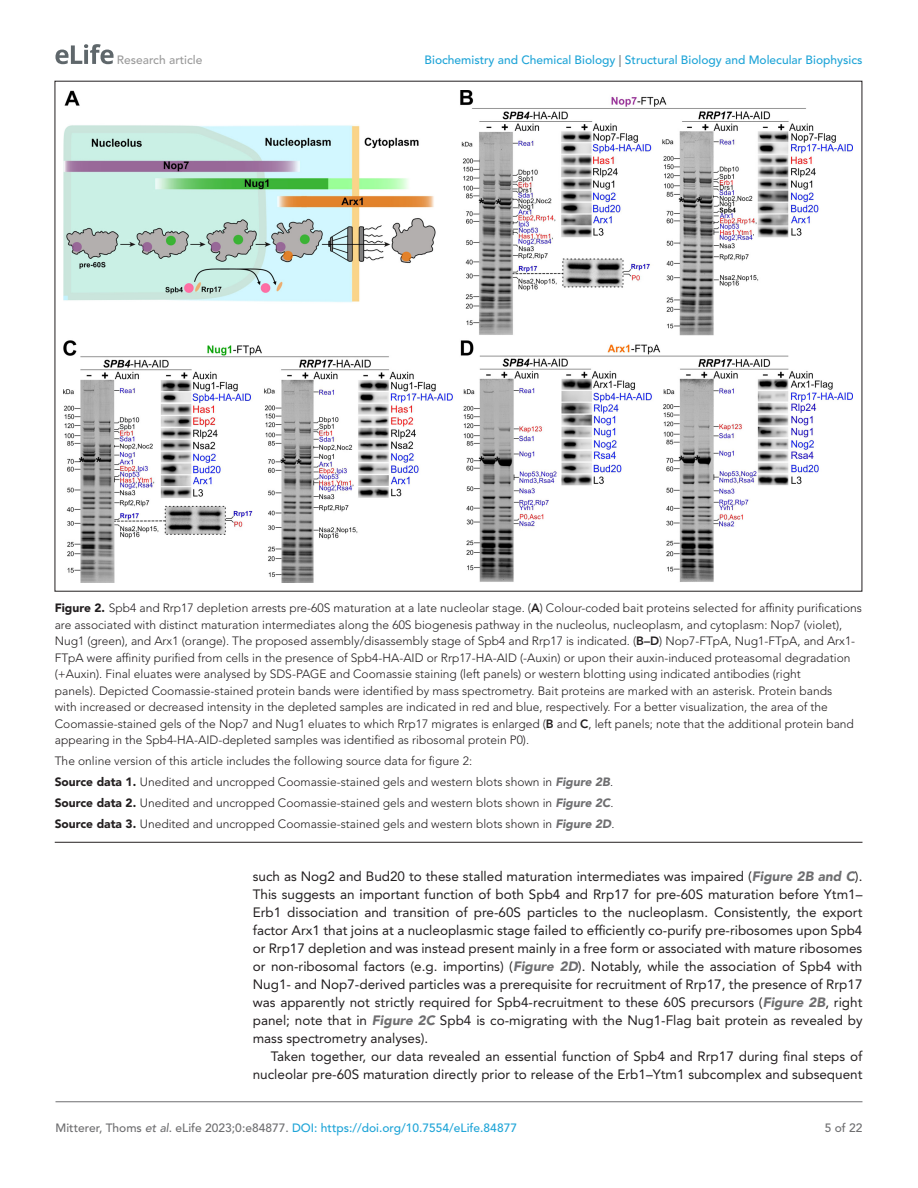
<style>
.page{position:relative;width:918px;height:1188px;background:#fff}
.page>*{position:absolute;margin:0;border:0;box-sizing:border-box;transform-origin:0 0}
.t1{font:13.5px/18px "Avenir LT Std";color:#231f20;text-align:justify}
.t2{font:300 12px/16.5px "Avenir LT Std";color:#231f20}
.t3{font:500 12px "Avenir LT Std";color:#1ea4d7}
.t4{font:500 12px "Avenir LT Std";color:#9a9a9a}
.t5{font:500 12px "Avenir LT Std";color:#6e6e70}
.s1{color:#6e6e70}
.s2{font-weight:900}
.s3{font-weight:800}
.s4{font-weight:900;font-style:italic;color:#6e6e70}
.s5{font-style:italic;color:#6e6e70}
</style>
<div class="page">
<svg style="left:55px;top:44px;width:59px;height:20px"></svg>
<hr style="left:56px;top:1101px;width:806px;height:1px;background:#6e6e70">
<hr style="left:55px;top:842px;width:807px;height:1px;background:#231f20">
<img style="left:64px;top:90px;width:789px;height:492px">
<p class="t4" style="left:117px;top:53px;width:87px">Research article</p>
<p class="t3" style="left:425px;top:53px;width:439px">Biochemistry and Chemical Biology <span class="s1">|</span> Structural Biology and Molecular Biophysics</p>
<p class="t2" style="left:55px;top:600px;width:809px"><span class="s2">Figure 2.</span> Spb4 and Rrp17 depletion arrests pre-60S maturation at a late nucleolar stage. (<span class="s3">A</span>) Colour-coded bait proteins selected for affinity purifications are associated with distinct maturation intermediates along the 60S biogenesis pathway in the nucleolus, nucleoplasm, and cytoplasm: Nop7 (violet), Nug1 (green), and Arx1 (orange). The proposed assembly/disassembly stage of Spb4 and Rrp17 is indicated. (<span class="s3">B–D</span>) Nop7-FTpA, Nug1-FTpA, and Arx1- FTpA were affinity purified from cells in the presence of Spb4-HA-AID or Rrp17-HA-AID (-Auxin) or upon their auxin-induced proteasomal degradation (+Auxin). Final eluates were analysed by SDS-PAGE and Coomassie staining (left panels) or western blotting using indicated antibodies (right<br>panels). Depicted Coomassie-stained protein bands were identified by mass spectrometry. Bait proteins are marked with an asterisk. Protein bands<br>with increased or decreased intensity in the depleted samples are indicated in red and blue, respectively. For a better visualization, the area of the Coomassie-stained gels of the Nop7 and Nug1 eluates to which Rrp17 migrates is enlarged (<span class="s3">B</span> and <span class="s3">C</span>, left panels; note that the additional protein band appearing in the Spb4-HA-AID-depleted samples was identified as ribosomal protein P0).</p>
<p class="t2" style="left:55px;top:751px;width:561px;line-height:21px">The online version of this article includes the following source data for figure 2:<br><span class="s2">Source data 1.</span> Unedited and uncropped Coomassie-stained gels and western blots shown in <span class="s4">Figure 2B</span>.<br><span class="s2">Source data 2.</span> Unedited and uncropped Coomassie-stained gels and western blots shown in <span class="s4">Figure 2C</span>.<br><span class="s2">Source data 3.</span> Unedited and uncropped Coomassie-stained gels and western blots shown in <span class="s4">Figure 2D</span>.</p>
<p class="t1" style="left:253px;top:868px;width:611px">such as Nog2 and Bud20 to these stalled maturation intermediates was impaired (<span class="s4">Figure 2B and C</span>).<br>This suggests an important function of both Spb4 and Rrp17 for pre-60S maturation before Ytm1– Erb1 dissociation and transition of pre-60S particles to the nucleoplasm. Consistently, the export factor Arx1 that joins at a nucleoplasmic stage failed to efficiently co-purify pre-ribosomes upon Spb4 or Rrp17 depletion and was instead present mainly in a free form or associated with mature ribosomes or non-ribosomal factors (e.g. importins) (<span class="s4">Figure 2D</span>). Notably, while the association of Spb4 with Nug1- and Nop7-derived particles was a prerequisite for recruitment of Rrp17, the presence of Rrp17 was apparently not strictly required for Spb4-recruitment to these 60S precursors (<span class="s4">Figure 2B</span>, right panel; note that in <span class="s4">Figure 2C</span> Spb4 is co-migrating with the Nug1-Flag bait protein as revealed by mass spectrometry analyses).</p>
<p class="t1" style="left:253px;top:1048px;width:611px;text-align:right">Taken together, our data revealed an essential function of Spb4 and Rrp17 during final steps of nucleolar pre-60S maturation directly prior to release of the Erb1–Ytm1 subcomplex and subsequent</p>
<p class="t3" style="left:56px;top:1121px;width:463px"><span class="s1">Mitterer, Thoms</span> <span class="s5">et al</span><span class="s1">. eLife 2023;0:e84877.</span> DOI: https://doi.org/10.7554/eLife.84877</p>
<p class="t5" style="left:825px;top:1121px;width:39px">5 of 22</p>
</div>
